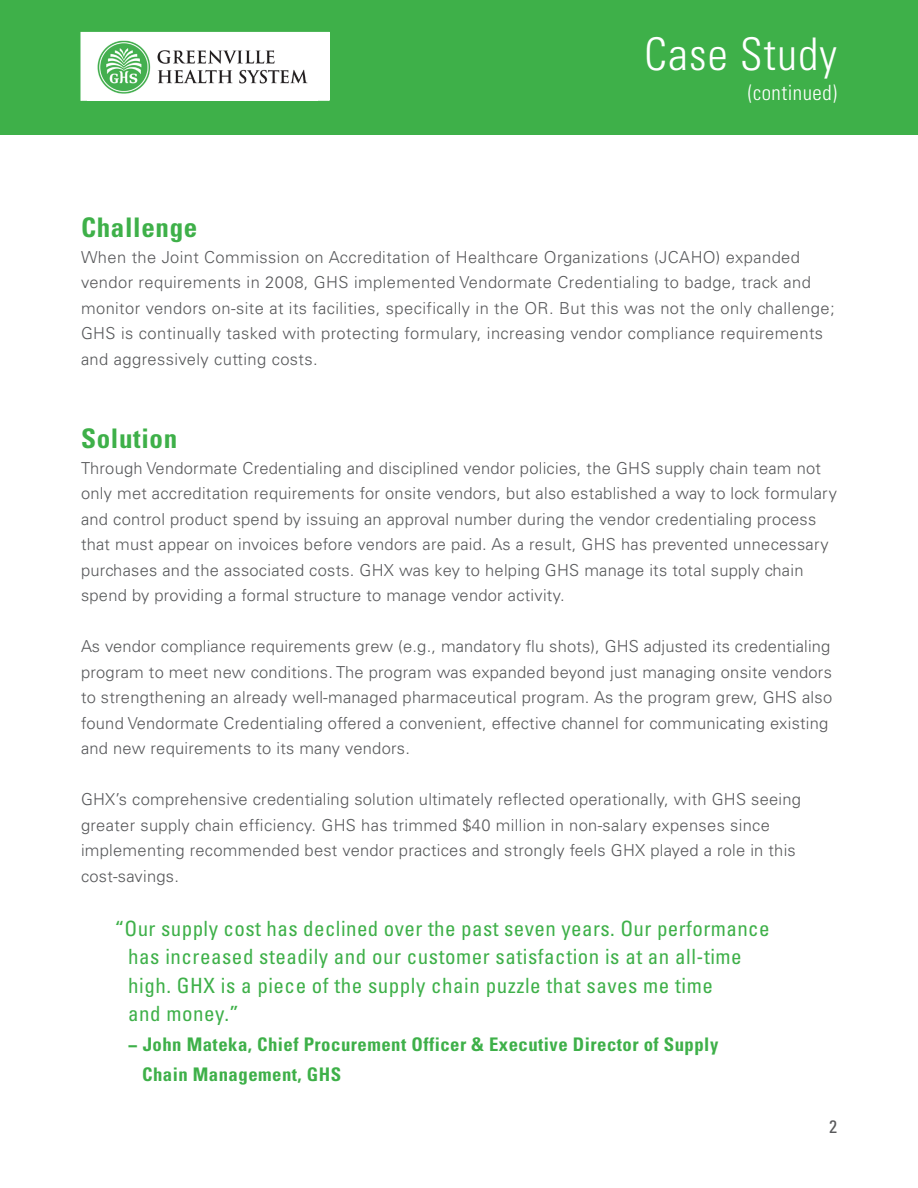
<style>
.page{position:relative;width:918px;height:1188px;background:#fff}
.page>*{position:absolute;margin:0;border:0;box-sizing:border-box;transform-origin:0 0}
.t1{font:300 condensed 45px "Univers";letter-spacing:.025em;color:#fff}
.t2{font:700 condensed 27px "Univers LT";letter-spacing:.025em;color:#3eb049}
.t3{font:700 condensed 27px "Univers";letter-spacing:.025em;color:#3eb049}
.t4{font:condensed 21px/28.5px "Univers";letter-spacing:.025em;color:#3eb049}
.t5{font:300 condensed 21px "Univers";letter-spacing:.025em;color:#fff}
.t6{font:700 condensed 18.75px/30px "Univers";letter-spacing:.025em;color:#3eb049}
.t7{font:condensed 18px "Univers";color:#58595b}
.t8{font:300 16.5px/25.5px "Univers LT";letter-spacing:.015em;color:#58595b}
</style>
<div class="page">
<div style="left:0;top:0;width:918px;height:135px;background:#3eb049"></div>
<div style="left:81px;top:32px;width:248px;height:68px;background:#fff"></div>
<img style="left:97px;top:40px;width:211px;height:54px">
<div style="left:81px;top:32px;width:248px;height:69px;border:1px solid #fff"></div>
<h1 class="t1" style="left:644px;top:27px;width:194px">Case Study</h1>
<p class="t5" style="left:748px;top:80px;width:91px">(continued)</p>
<h2 class="t2" style="left:81px;top:211px;width:118px">Challenge</h2>
<p class="t8" style="left:81px;top:244px;width:755px">When the Joint Commission on Accreditation of Healthcare Organizations (JCAHO) expanded vendor requirements in 2008, GHS implemented Vendormate Credentialing to badge, track and monitor vendors on-site at its facilities, specifically in the OR. But this was not the only challenge; GHS is continually tasked with protecting formulary, increasing vendor compliance requirements and aggressively cutting costs.</p>
<h2 class="t3" style="left:81px;top:422px;width:98px">Solution</h2>
<p class="t8" style="left:81px;top:455px;width:757px">Through Vendormate Credentialing and disciplined vendor policies, the GHS supply chain team not only met accreditation requirements for onsite vendors, but also established a way to lock formulary and control product spend by issuing an approval number during the vendor credentialing process that must appear on invoices before vendors are paid. As a result, GHS has prevented unnecessary purchases and the associated costs. GHX was key to helping GHS manage its total supply chain spend by providing a formal structure to manage vendor activity.</p>
<p class="t8" style="left:81px;top:634px;width:753px">As vendor compliance requirements grew (e.g., mandatory flu shots), GHS adjusted its credentialing program to meet new conditions. The program was expanded beyond just managing onsite vendors to strengthening an already well-managed pharmaceutical program. As the program grew, GHS also found Vendormate Credentialing offered a convenient, effective channel for communicating existing and new requirements to its many vendors.</p>
<p class="t8" style="left:81px;top:787px;width:722px">GHX’s comprehensive credentialing solution ultimately reflected operationally, with GHS seeing greater supply chain efficiency. GHS has trimmed $40 million in non-salary expenses since implementing recommended best vendor practices and strongly feels GHX played a role in this cost-savings.</p>
<p class="t4" style="left:128px;top:914px;width:643px;text-indent:-14px">“Our supply cost has declined over the past seven years. Our performance has increased steadily and our customer satisfaction is at an all-time high. GHX is a piece of the supply chain puzzle that saves me time<br>and money.”</p>
<p class="t6" style="left:142px;top:1029px;width:578px;text-indent:-14px">− John Mateka, Chief Procurement Officer &amp; Executive Director of Supply<br>Chain Management, GHS</p>
<p class="t7" style="left:829px;top:1115px;width:9px">2</p>
</div>
